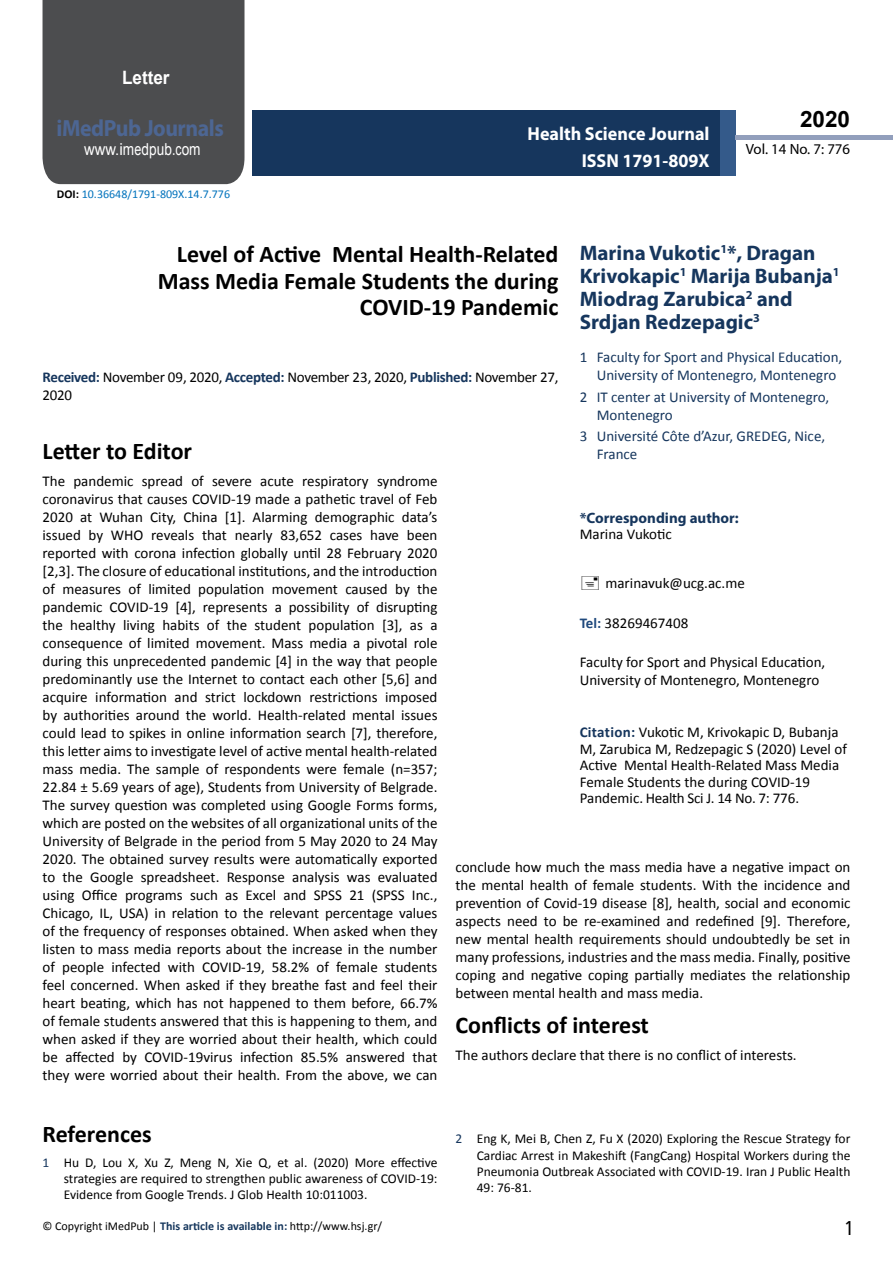
<style>
.page{position:relative;width:893px;height:1263px;background:#fff}
.page>*{position:absolute;margin:0;border:0;box-sizing:border-box;transform-origin:0 0}
.t1{font:25.5px "Tunga";color:#000}
.t2{font:700 24px/26.4px "Calibri";color:#000;text-align:right}
.t3{font:700 23.4px "Myriad Pro";letter-spacing:-.02em;color:#4d6693;scale:.93 1}
.t4{font:700 22.5px "Arial";color:#000}
.t5{font:700 21px/23.1px "Myriad Pro";color:#16365d}
.t6{font:700 18.75px/27.2px "Myriad Pro";color:#fff;text-align:right;scale:.96 1}
.t7{font:700 18.45px "Arial";color:#fff;scale:.93 1}
.t8{font:16.5px "Arial";letter-spacing:.005em;color:#fff;scale:.89 1}
.t9{font:15px/18px "Calibri";color:#000}
.t10{font:15px/18px "Calibri";color:#16365d}
.t11{font:15px/18px "Calibri";letter-spacing:-.02em;color:#000}
.t12{font:700 15px "Myriad Pro";color:#16365d}
.t13{font:14.85px "Myriad Pro";color:#000}
.t14{font:13.5px/16.2px "Calibri";color:#000;text-align:justify}
.t15{font:12px "Calibri";color:#000}
.t16{font:12px "Calibri";color:#0072bc}
.s1{font-family:"Calibri"}
.s2{font-weight:700;color:#000}
.s3{font-weight:700;color:#16365d}
.s4{font-weight:700;color:#1f497d}
.s5{color:#16365d}
.s6{font-weight:700;color:#16375d}
</style>
<div class="page">
<div style="left:252px;top:110px;width:469px;height:66px;background:#16365d"></div>
<div style="left:720px;top:110px;width:16px;height:66px;background:#345a8a"></div>
<div style="left:736px;top:135px;width:157px;height:5px;background:#929fbc"></div>
<div style="left:43px;top:0;width:201px;height:184px;background:#4c4d4f"></div>
<p class="t7" style="left:122px;top:65px;width:53px">Letter</p>
<h3 class="t3" style="left:57px;top:113px;width:181px">iMedPub Journals</h3>
<p class="t8" style="left:84px;top:139px;width:132px">www.imedpub<span class="s1">.</span>com</p>
<p class="t16" style="left:57px;top:186px;width:175px"><span class="s2">DOI:</span> 10.36648/1791-809X.14.7.776</p>
<p class="t6" style="left:528px;top:119px;width:191px">Health Science Journal<br>ISSN 1791-809X</p>
<h3 class="t4" style="left:800px;top:104px;width:52px">2020</h3>
<p class="t13" style="left:746px;top:140px;width:106px">Vol. 14 No. 7: 776</p>
<h2 class="t2" style="left:158px;top:241px;width:402px">Level of Active Mental Health-Related<br>Mass Media Female Students the during<br>COVID-19 Pandemic</h2>
<h3 class="t5" style="left:580px;top:241px;width:261px">Marina Vukotic<sup>1</sup>*, Dragan<br>Krivokapic<sup>1</sup> Marija Bubanja<sup>1<br></sup>Miodrag Zarubica<sup>2</sup> and<br>Srdjan Redzepagic<sup>3</sup></h3>
<p class="t10" style="left:597px;top:348px;width:247px;text-indent:-17px">1 Faculty for Sport and Physical Education,<br>University of Montenegro, Montenegro</p>
<p class="t10" style="left:597px;top:388px;width:234px;text-indent:-17px">2 IT center at University of Montenegro,<br>Montenegro</p>
<p class="t10" style="left:597px;top:427px;width:230px;text-indent:-17px">3 Université Côte d’Azur, GREDEG, Nice,<br>France</p>
<p class="t11" style="left:43px;top:368px;width:517px"><span class="s3">Received:</span> November 09, 2020, <span class="s3">Accepted:</span> November 23, 2020, <span class="s3">Published:</span> November 27,<br>2020</p>
<h2 class="t2" style="left:43px;top:438px;width:151px">Letter to Editor</h2>
<p class="t9" style="left:43px;top:472px;width:396px;text-align:justify">The pandemic spread of severe acute respiratory syndrome coronavirus that causes COVID-19 made a pathetic travel of Feb 2020 at Wuhan City, China [1]. Alarming demographic data’s issued by WHO reveals that nearly 83,652 cases have been reported with corona infection globally until 28 February 2020 [2,3]. The closure of educational institutions, and the introduction of measures of limited population movement caused by the pandemic COVID-19 [4], represents a possibility of disrupting the healthy living habits of the student population [3], as a consequence of limited movement. Mass media a pivotal role during this unprecedented pandemic [4] in the way that people predominantly use the Internet to contact each other [5,6] and acquire information and strict lockdown restrictions imposed by authorities around the world. Health-related mental issues could lead to spikes in online information search [7], therefore, this letter aims to investigate level of active mental health-related mass media. The sample of respondents were female (n=357; 22.84 ± 5.69 years of age), Students from University of Belgrade.<br>The survey question was completed using Google Forms forms, which are posted on the websites of all organizational units of the University of Belgrade in the period from 5 May 2020 to 24 May 2020. The obtained survey results were automatically exported to the Google spreadsheet. Response analysis was evaluated using Office programs such as Excel and SPSS 21 (SPSS Inc., Chicago, IL, USA) in relation to the relevant percentage values of the frequency of responses obtained. When asked when they listen to mass media reports about the increase in the number of people infected with COVID-19, 58.2% of female students feel concerned. When asked if they breathe fast and feel their heart beating, which has not happened to them before, 66.7% of female students answered that this is happening to them, and when asked if they are worried about their health, which could be affected by COVID-19virus infection 85.5% answered that they were worried about their health. From the above, we can</p>
<p class="t12" style="left:580px;top:508px;width:161px">*Corresponding author:</p>
<p class="t9" style="left:580px;top:525px;width:94px">Marina Vukotic</p>
<p class="t9" style="left:605px;top:574px;width:141px">marinavuk@ucg.ac.me</p>
<p class="t9" style="left:580px;top:614px;width:110px"><span class="s4">Tel:</span> 38269467408</p>
<p class="t9" style="left:580px;top:653px;width:247px">Faculty for Sport and Physical Education,<br>University of Montenegro, Montenegro</p>
<p class="t9" style="left:580px;top:724px;width:269px;line-height:16.5px"><span class="s3">Citation:</span> Vukotic M, Krivokapic D, Bubanja M, Zarubica M, Redzepagic S (2020) Level of Active Mental Health-Related Mass Media Female Students the during COVID-19<br>Pandemic. Health Sci J. 14 No. 7: 776.</p>
<p class="t9" style="left:455px;top:858px;width:396px;text-align:justify">conclude how much the mass media have a negative impact on the mental health of female students. With the incidence and prevention of Covid-19 disease [8], health, social and economic aspects need to be re-examined and redefined [9]. Therefore, new mental health requirements should undoubtedly be set in many professions, industries and the mass media. Finally, positive coping and negative coping partially mediates the relationship between mental health and mass media.</p>
<h2 class="t2" style="left:455px;top:1012px;width:195px">Conflicts of interest</h2>
<p class="t9" style="left:455px;top:1046px;width:343px">The authors declare that there is no conflict of interests.</p>
<h2 class="t2" style="left:43px;top:1121px;width:111px">References</h2>
<p class="t14" style="left:64px;top:1154px;width:375px;text-indent:-21px"><span class="s5">1</span> Hu D, Lou X, Xu Z, Meng N, Xie Q, et al. (2020) More effective strategies are required to strengthen public awareness of COVID-19:<br>Evidence from Google Trends. J Glob Health 10:011003.</p>
<p class="t15" style="left:43px;top:1218px;width:341px">© Copyright iMedPub | <span class="s6">This article is available in:</span> http://www.hsj.gr/</p>
<p class="t14" style="left:477px;top:1131px;width:375px;text-indent:-21px"><span class="s5">2</span> Eng K, Mei B, Chen Z, Fu X (2020) Exploring the Rescue Strategy for Cardiac Arrest in Makeshift (FangCang) Hospital Workers during the Pneumonia Outbreak Associated with COVID-19. Iran J Public Health 49: 76-81.</p>
<h1 class="t1" style="left:845px;top:1211px;width:9px">1</h1>
</div>
